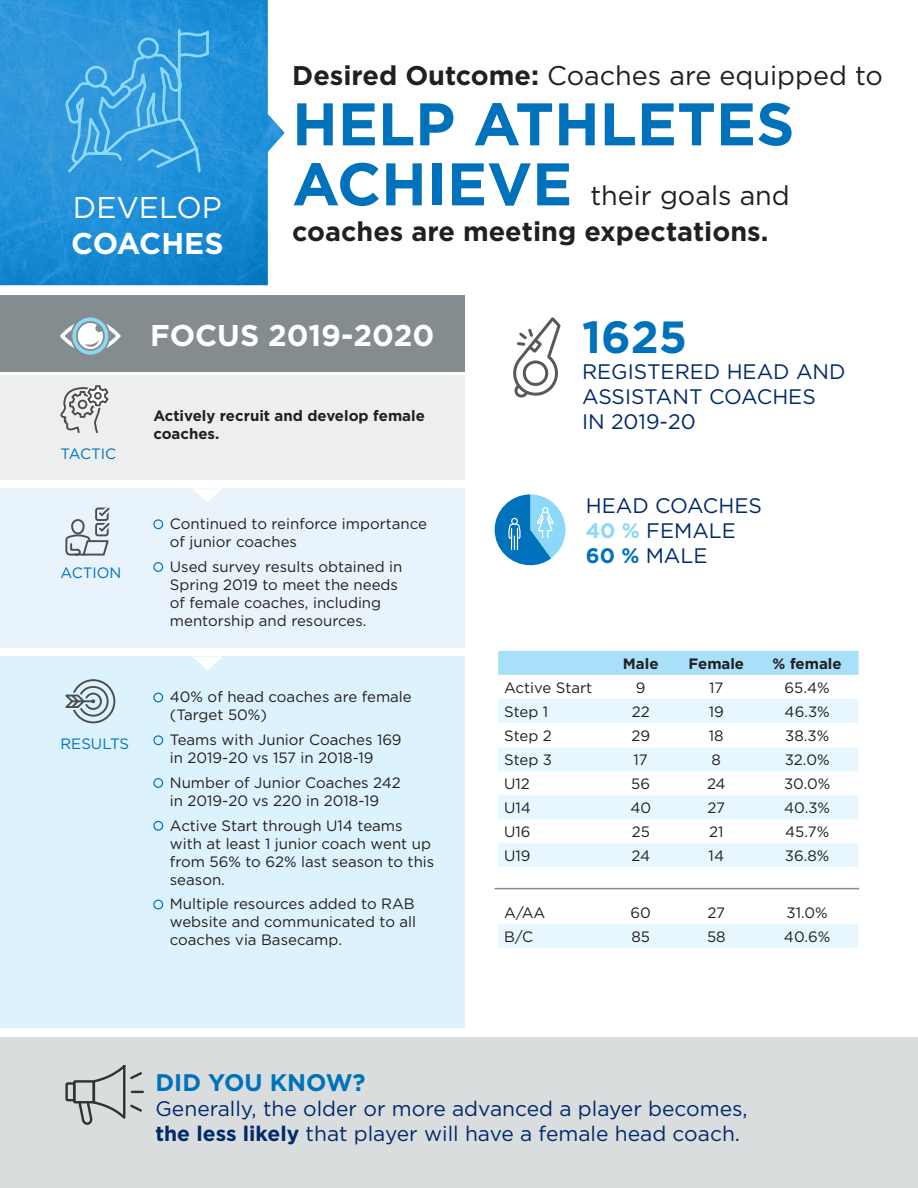
<style>
.page{position:relative;width:918px;height:1188px;background:#fff}
.page>*{position:absolute;margin:0;border:0;box-sizing:border-box;transform-origin:0 0}
.t1{font:700 60px/60px "Gotham";color:#0072bc}
.t2{font:700 45px "Gotham";color:#0072bc}
.t3{font:30px/36px "Gotham";color:#fff}
.t4{font:700 30px "Gotham";color:#fff}
.t5{font:700 27px/36px "Gotham";color:#231f20}
.t6{font:27px "Gotham";color:#231f20}
.t7{font:700 24px "Gotham";color:#0072bc}
.t8{font:21px/25.2px "Gotham";color:#002a6a}
.t9{font:15px/18px "Gotham";color:#231f20}
.t10{font:700 15px/18px "Gotham";color:#231f20}
.t11{font:15px "Gotham";color:#0072bc}
.s1{font-weight:700}
.s2{font-weight:400}
.s3{font-weight:700;color:#8dd7f7}
.s4{font-weight:700;color:#0072bc}
</style>
<div class="page">
<img style="left:0;top:0;width:284px;height:285px">
<svg style="left:64px;top:28px;width:146px;height:188px;background:#359cdd"></svg>
<div style="left:0;top:376px;width:464px;height:104px;background:#edeeee"></div>
<div style="left:0;top:295px;width:464px;height:76px;background:#858c90"></div>
<div style="left:0;top:488px;width:464px;height:160px;background:#e8f3fb"></div>
<div style="left:0;top:657px;width:464px;height:371px;background:#dcf2fc"></div>
<div style="left:0;top:1038px;width:918px;height:150px;background:#daddde"></div>
<div style="left:153px;top:519px;width:10px;height:10px;border:1px solid #0072bc;border-radius:50%"></div>
<div style="left:153px;top:562px;width:10px;height:10px;border:1px solid #0072bc;border-radius:50%"></div>
<div style="left:153px;top:693px;width:10px;height:9px;border:1px solid #0072bc;border-radius:50%"></div>
<div style="left:153px;top:735px;width:10px;height:10px;border:1px solid #0072bc;border-radius:50%"></div>
<div style="left:153px;top:778px;width:10px;height:10px;border:1px solid #0072bc;border-radius:50%"></div>
<div style="left:153px;top:821px;width:10px;height:10px;border:1px solid #0072bc;border-radius:50%"></div>
<div style="left:153px;top:900px;width:10px;height:9px;border:1px solid #0072bc;border-radius:50%"></div>
<div style="left:498px;top:651px;width:361px;height:24px;background:#a9e0f9"></div>
<div style="left:498px;top:699px;width:361px;height:249px;background:#e8f6fd"></div>
<svg style="left:498px;top:723px;width:361px;height:201px"></svg>
<svg style="left:60px;top:317px;width:61px;height:38px"></svg>
<svg style="left:60px;top:385px;width:49px;height:49px"></svg>
<div style="left:94px;top:392px;width:8px;height:8px;border:2px solid #4d4d4d;border-radius:50%"></div>
<svg style="left:65px;top:507px;width:45px;height:49px"></svg>
<svg style="left:65px;top:679px;width:51px;height:45px"></svg>
<svg style="left:193px;top:488px;width:29px;height:14px"></svg>
<svg style="left:193px;top:657px;width:29px;height:13px"></svg>
<svg style="left:65px;top:1065px;width:79px;height:60px"></svg>
<svg style="left:495px;top:494px;width:71px;height:71px"></svg>
<svg style="left:513px;top:317px;width:48px;height:81px"></svg>
<hr style="left:495px;top:888px;width:364px;height:1px;background:#858c90">
<p class="t3" style="left:71px;top:189px;width:154px">DEVELOP<br><span class="s1">COACHES</span></p>
<p class="t6" style="left:292px;top:59px;width:592px"><span class="s1">Desired Outcome:</span> Coaches are equipped to</p>
<p class="t1" style="left:292px;top:94px;width:504px">HELP ATHLETES<br>ACHIEVE</p>
<p class="t5" style="left:292px;top:178px;width:499px;text-indent:298px"><span class="s2">their goals and </span>coaches are meeting expectations.</p>
<p class="t4" style="left:150px;top:315px;width:286px">FOCUS 2019-2020</p>
<p class="t11" style="left:60px;top:444px;width:57px">TACTIC</p>
<p class="t11" style="left:60px;top:563px;width:62px">ACTION</p>
<p class="t11" style="left:60px;top:735px;width:70px">RESULTS</p>
<p class="t10" style="left:153px;top:407px;width:273px">Actively recruit and develop female coaches.</p>
<p class="t9" style="left:170px;top:515px;width:259px">Continued to reinforce importance of junior coaches</p>
<p class="t9" style="left:170px;top:557px;width:234px">Used survey results obtained in<br>Spring 2019 to meet the needs of female coaches, including mentorship and resources.</p>
<p class="t9" style="left:170px;top:688px;width:243px">40% of head coaches are female (Target 50%)</p>
<p class="t9" style="left:170px;top:731px;width:233px">Teams with Junior Coaches 169 in 2019-20 vs 157 in 2018-19</p>
<p class="t9" style="left:170px;top:773px;width:233px">Number of Junior Coaches 242 in 2019-20 vs 220 in 2018-19</p>
<p class="t9" style="left:170px;top:816px;width:266px">Active Start through U14 teams with at least 1 junior coach went up from 56% to 62% last season to this season.</p>
<p class="t9" style="left:170px;top:895px;width:248px;text-align:justify">Multiple resources added to RAB website and communicated to all coaches via Basecamp.</p>
<p class="t2" style="left:582px;top:308px;width:107px">1625</p>
<p class="t8" style="left:582px;top:358px;width:265px">REGISTERED HEAD AND<br>ASSISTANT COACHES<br>IN 2019-20</p>
<p class="t8" style="left:586px;top:492px;width:178px">HEAD COACHES</p>
<p class="t8" style="left:586px;top:518px;width:152px"><span class="s3">40 %</span> FEMALE<br><span class="s4">60 %</span> MALE</p>
<p class="t10" style="left:623px;top:654px;width:37px">Male</p>
<p class="t10" style="left:689px;top:654px;width:57px">Female</p>
<p class="t10" style="left:773px;top:654px;width:71px">% female</p>
<p class="t9" style="left:504px;top:678px;width:90px">Active Start</p>
<p class="t9" style="left:636px;top:678px;width:11px">9</p>
<p class="t9" style="left:709px;top:678px;width:16px">17</p>
<p class="t9" style="left:785px;top:678px;width:47px">65.4%</p>
<p class="t9" style="left:504px;top:702px;width:46px">Step 1</p>
<p class="t9" style="left:632px;top:702px;width:19px">22</p>
<p class="t9" style="left:709px;top:702px;width:17px">19</p>
<p class="t9" style="left:785px;top:702px;width:47px">46.3%</p>
<p class="t9" style="left:504px;top:727px;width:49px">Step 2</p>
<p class="t9" style="left:631px;top:727px;width:20px">29</p>
<p class="t9" style="left:709px;top:727px;width:16px">18</p>
<p class="t9" style="left:785px;top:727px;width:46px">38.3%</p>
<p class="t9" style="left:504px;top:751px;width:49px">Step 3</p>
<p class="t9" style="left:634px;top:751px;width:16px">17</p>
<p class="t9" style="left:712px;top:751px;width:11px">8</p>
<p class="t9" style="left:785px;top:751px;width:46px">32.0%</p>
<p class="t9" style="left:504px;top:775px;width:27px">U12</p>
<p class="t9" style="left:631px;top:775px;width:20px">56</p>
<p class="t9" style="left:707px;top:775px;width:20px">24</p>
<p class="t9" style="left:784px;top:775px;width:48px">30.0%</p>
<p class="t9" style="left:504px;top:799px;width:28px">U14</p>
<p class="t9" style="left:630px;top:799px;width:22px">40</p>
<p class="t9" style="left:707px;top:799px;width:19px">27</p>
<p class="t9" style="left:784px;top:799px;width:47px">40.3%</p>
<p class="t9" style="left:504px;top:823px;width:28px">U16</p>
<p class="t9" style="left:632px;top:823px;width:20px">25</p>
<p class="t9" style="left:709px;top:823px;width:16px">21</p>
<p class="t9" style="left:785px;top:823px;width:46px">45.7%</p>
<p class="t9" style="left:504px;top:847px;width:28px">U19</p>
<p class="t9" style="left:631px;top:847px;width:20px">24</p>
<p class="t9" style="left:709px;top:847px;width:17px">14</p>
<p class="t9" style="left:785px;top:847px;width:46px">36.8%</p>
<p class="t9" style="left:504px;top:903px;width:43px">A/AA</p>
<p class="t9" style="left:631px;top:903px;width:22px">60</p>
<p class="t9" style="left:707px;top:903px;width:19px">27</p>
<p class="t9" style="left:787px;top:903px;width:43px">31.0%</p>
<p class="t9" style="left:504px;top:927px;width:30px">B/C</p>
<p class="t9" style="left:631px;top:927px;width:20px">85</p>
<p class="t9" style="left:707px;top:927px;width:20px">58</p>
<p class="t9" style="left:784px;top:927px;width:48px">40.6%</p>
<p class="t7" style="left:156px;top:1066px;width:212px">DID YOU KNOW?</p>
<p class="t8" style="left:156px;top:1095px;width:594px">Generally, the older or more advanced a player becomes, <span class="s1">the less likely</span> that player will have a female head coach.</p>
</div>
